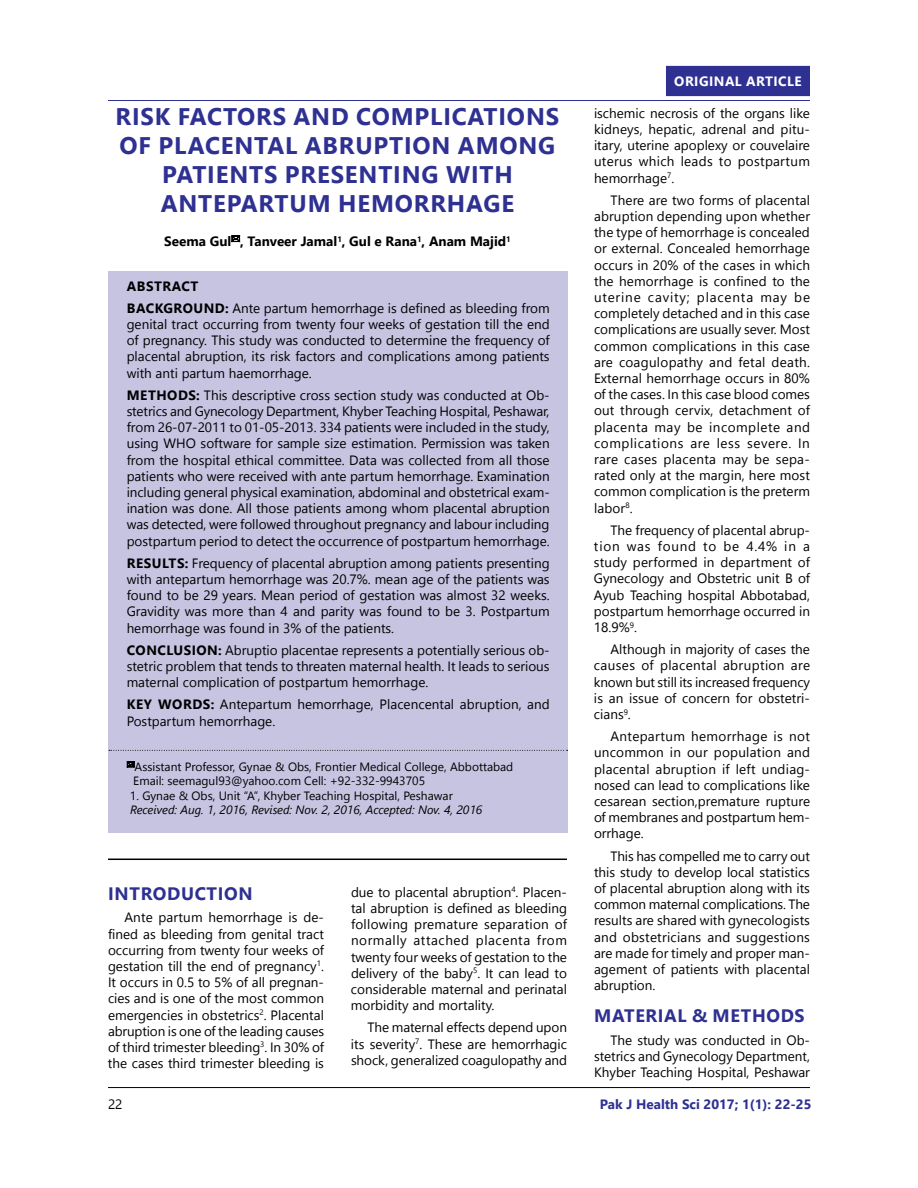
<style>
.page{position:relative;width:918px;height:1188px;background:#fff}
.page>*{position:absolute;margin:0;border:0;box-sizing:border-box;transform-origin:0 0}
.t1{font:700 24px/28.8px "Segoe UI";letter-spacing:.035em;color:#2e3092;text-align:center}
.t2{font:700 18px "Segoe UI";letter-spacing:.035em;color:#2e3092}
.t3{font:13.5px/16.2px "Segoe UI";color:#000;text-align:justify}
.t4{font:700 13.5px "Segoe UI";color:#000}
.t5{font:700 13.5px "Segoe UI";color:#2e3092}
.t6{font:700 13.5px "Segoe UI";letter-spacing:.035em;color:#fff}
.t7{font:12px/14.4px "Segoe UI";color:#000}
.t8{font:italic 12px "Segoe UI";color:#000}
.s1{font-weight:700}
</style>
<div class="page">
<hr style="left:108px;top:1087px;width:702px;height:1px;background:#000">
<hr style="left:108px;top:100px;width:702px;height:1px;background:#2e3092">
<div style="left:666px;top:66px;width:144px;height:30px;background:#2e3092"></div>
<div style="left:109px;top:272px;width:459px;height:561px;background:#c7c4e2"></div>
<svg style="left:109px;top:750px;width:459px;height:1px"></svg>
<hr style="left:108px;top:859px;width:459px;height:1px;background:#000">
<svg style="left:231px;top:235px;width:9px;height:7px"></svg>
<svg style="left:127px;top:761px;width:7px;height:7px"></svg>
<h1 class="t1" style="left:116px;top:102px;width:445px">RISK FACTORS AND COMPLICATIONS<br>OF PLACENTAL ABRUPTION AMONG<br>PATIENTS PRESENTING WITH<br>ANTEPARTUM HEMORRHAGE</h1>
<p class="t4" style="left:164px;top:230px;width:348px">Seema Gul , Tanveer Jamal<sup>1</sup>, Gul e Rana<sup>1</sup>, Anam Majid<sup>1</sup></p>
<p class="t3" style="left:127px;top:274px;width:424px;line-height:22.2px"><span class="s1">ABSTRACT<br>BACKGROUND:</span> Ante partum hemorrhage is defined as bleeding from</p>
<p class="t3" style="left:127px;top:316px;width:425px">genital tract occurring from twenty four weeks of gestation till the end of pregnancy. This study was conducted to determine the frequency of placental abruption, its risk factors and complications among patients with anti partum haemorrhage.</p>
<p class="t3" style="left:127px;top:387px;width:425px"><span class="s1">METHODS:</span> This descriptive cross section study was conducted at Ob&shy;stetrics and Gynecology Department, Khyber Teaching Hospital, Peshawar, from 26-07-2011 to 01-05-2013. 334 patients were included in the study, using WHO software for sample size estimation. Permission was taken from the hospital ethical committee. Data was collected from all those patients who were received with ante partum hemorrhage. Examination including general physical examination, abdominal and obstetrical exam&shy;ination was done. All those patients among whom placental abruption was detected, were followed throughout pregnancy and labour including postpartum period to detect the occurrence of postpartum hemorrhage.</p>
<p class="t3" style="left:127px;top:555px;width:425px"><span class="s1">RESULTS:</span> Frequency of placental abruption among patients presenting with antepartum hemorrhage was 20.7%. mean age of the patients was found to be 29 years. Mean period of gestation was almost 32 weeks.<br>Gravidity was more than 4 and parity was found to be 3. Postpartum hemorrhage was found in 3% of the patients.</p>
<p class="t3" style="left:127px;top:642px;width:425px"><span class="s1">CONCLUSION:</span> Abruptio placentae represents a potentially serious ob&shy;stetric problem that tends to threaten maternal health. It leads to serious maternal complication of postpartum hemorrhage.</p>
<p class="t3" style="left:127px;top:696px;width:425px"><span class="s1">KEY WORDS:</span> Antepartum hemorrhage, Placencental abruption, and<br>Postpartum hemorrhage.</p>
<p class="t7" style="left:133px;top:759px;width:382px">Assistant Professor, Gynae &amp; Obs, Frontier Medical College, Abbottabad<br>Email: seemagul93@yahoo.com Cell: +92-332-9943705</p>
<p class="t7" style="left:130px;top:788px;width:324px">1. Gynae &amp; Obs, Unit “A”, Khyber Teaching Hospital, Peshawar</p>
<p class="t8" style="left:130px;top:802px;width:354px">Received: Aug. 1, 2016, Revised: Nov. 2, 2016, Accepted: Nov. 4, 2016</p>
<h2 class="t2" style="left:108px;top:879px;width:146px">INTRODUCTION</h2>
<p class="t3" style="left:108px;top:909px;width:218px;text-indent:16px">Ante partum hemorrhage is de&shy;fined as bleeding from genital tract occurring from twenty four weeks of gestation till the end of pregnancy<sup>1</sup>.<br>It occurs in 0.5 to 5% of all pregnan&shy;cies and is one of the most common emergencies in obstetrics<sup>2</sup>. Placental abruption is one of the leading causes of third trimester bleeding<sup>3</sup>. In 30% of the cases third trimester bleeding is</p>
<p class="t3" style="left:351px;top:884px;width:218px">due to placental abruption<sup>4</sup>. Placen&shy;tal abruption is defined as bleeding following premature separation of normally attached placenta from twenty four weeks of gestation to the delivery of the baby<sup>5</sup>. It can lead to considerable maternal and perinatal morbidity and mortality.</p>
<p class="t3" style="left:351px;top:1019px;width:218px;text-indent:16px">The maternal effects depend upon its severity<sup>7</sup>. These are hemorrhagic shock, generalized coagulopathy and</p>
<p class="t6" style="left:674px;top:70px;width:129px">ORIGINAL ARTICLE</p>
<p class="t3" style="left:594px;top:105px;width:218px">ischemic necrosis of the organs like kidneys, hepatic, adrenal and pitu&shy;itary, uterine apoplexy or couvelaire uterus which leads to postpartum hemorrhage<sup>7</sup>.</p>
<p class="t3" style="left:594px;top:192px;width:218px;text-indent:16px">There are two forms of placental abruption depending upon whether the type of hemorrhage is concealed or external. Concealed hemorrhage occurs in 20% of the cases in which the hemorrhage is confined to the uterine cavity; placenta may be completely detached and in this case complications are usually sever. Most common complications in this case are coagulopathy and fetal death.<br>External hemorrhage occurs in 80% of the cases. In this case blood comes out through cervix, detachment of placenta may be incomplete and complications are less severe. In rare cases placenta may be sepa&shy;rated only at the margin, here most common complication is the preterm labor<sup>8</sup>.</p>
<p class="t3" style="left:594px;top:522px;width:218px;text-indent:16px">The frequency of placental abrup&shy;tion was found to be 4.4% in a study performed in department of Gynecology and Obstetric unit B of Ayub Teaching hospital Abbotabad, postpartum hemorrhage occurred in 18.9%<sup>9</sup>.</p>
<p class="t3" style="left:594px;top:641px;width:218px;text-indent:16px">Although in majority of cases the causes of placental abruption are known but still its increased frequency is an issue of concern for obstetri&shy;cians<sup>9</sup>.</p>
<p class="t3" style="left:594px;top:728px;width:218px;text-indent:16px">Antepartum hemorrhage is not uncommon in our population and placental abruption if left undiag&shy;nosed can lead to complications like cesarean section,premature rupture of membranes and postpartum hem&shy;orrhage.</p>
<p class="t3" style="left:594px;top:847px;width:218px;text-indent:16px">This has compelled me to carry out this study to develop local statistics of placental abruption along with its common maternal complications. The results are shared with gynecologists and obstetricians and suggestions are made for timely and proper man&shy;agement of patients with placental abruption.</p>
<h2 class="t2" style="left:594px;top:1001px;width:212px">MATERIAL &amp; METHODS</h2>
<p class="t3" style="left:594px;top:1031px;width:218px;text-indent:16px">The study was conducted in Ob&shy;stetrics and Gynecology Department, Khyber Teaching Hospital, Peshawar</p>
<p class="t3" style="left:108px;top:1096px;width:16px">22</p>
<p class="t5" style="left:600px;top:1094px;width:213px">Pak J Health Sci 2017; 1(1): 22-25</p>
</div>
